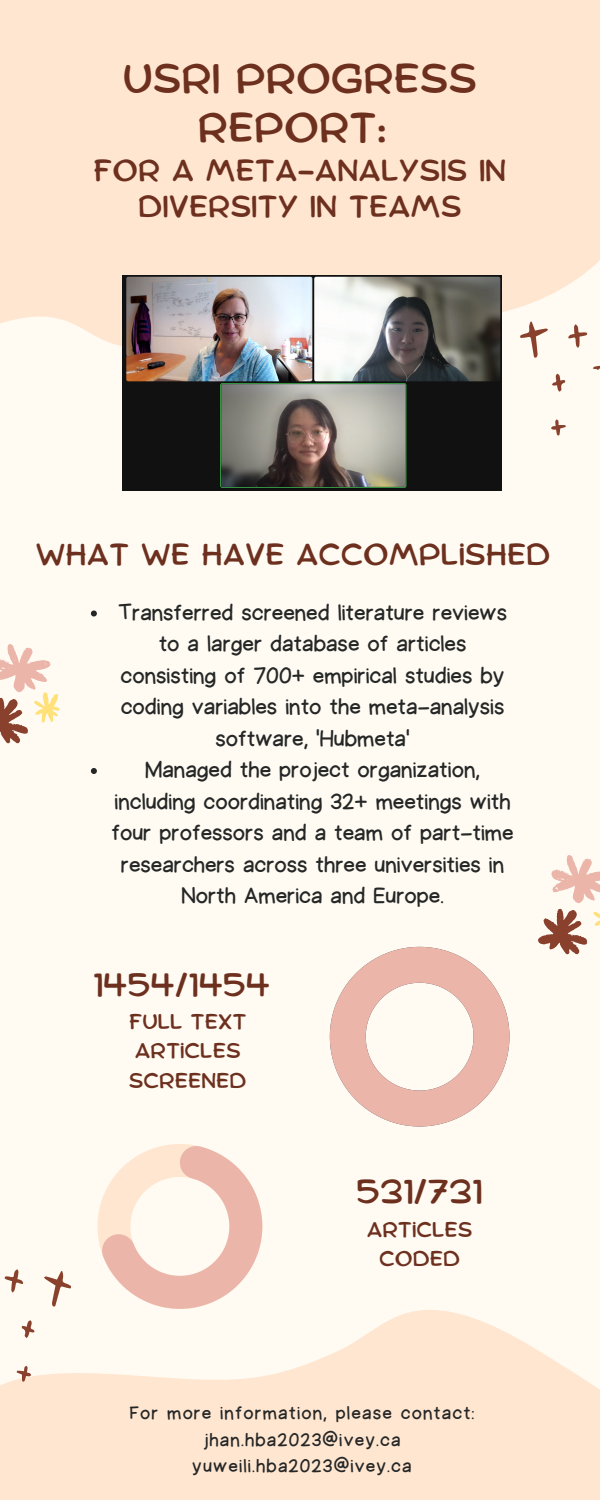
<style>
.page{position:relative;width:600px;height:1500px;background:#fffbf2}
.page>*{position:absolute;margin:0;border:0;box-sizing:border-box;transform-origin:0 0}
.t1{font:41px/48.8px "Comica";color:#6d301f;text-align:center}
.t2{font:33px "Comica";color:#6d301f}
.t3{font:32px "Comica";color:#6d301f}
.t4{font:30px/36px "Comica";color:#6d301f;text-align:center}
.t5{font:23px/31.5px "Halley";color:#252727;text-align:center}
.t6{font:21px/29.2px "Comica";color:#6d301f}
.t7{font:19px/26.2px "Halley";letter-spacing:.06em;color:#252727;text-align:center}
</style>
<div class="page">
<div style="left:0;top:0;width:600px;height:346px;background:#ffe6d0"></div>
<svg style="left:520px;top:316px;width:80px;height:120px"></svg>
<svg style="left:0;top:1220px;width:600px;height:280px;fill:#ffe6d0"></svg>
<svg style="left:0;top:1251px;width:74px;height:148px"></svg>
<svg style="left:0;top:644px;width:60px;height:100px"></svg>
<svg style="left:538px;top:855px;width:62px;height:100px"></svg>
<img style="left:122px;top:276px;width:380px;height:214px">
<svg style="left:91px;top:610px;width:6px;height:6px"></svg>
<svg style="left:91px;top:768px;width:6px;height:6px"></svg>
<svg style="left:330px;top:947px;width:179px;height:179px"></svg>
<svg style="left:97px;top:1144px;width:165px;height:165px"></svg>
<h1 class="t1" style="left:123px;top:57px;width:356px">USRI PROGRESS<br>REPORT:</h1>
<h3 class="t4" style="left:94px;top:154px;width:414px">FOR A META-ANALYSIS IN<br>DIVERSITY IN TEAMS</h3>
<h3 class="t4" style="left:35px;top:538px;width:517px">WHAT WE HAVE ACCOMPLISHED</h3>
<p class="t5" style="left:111px;top:597px;width:404px">Transferred screened literature reviews to a larger database of articles consisting of 700+ empirical studies by coding variables into the meta-analysis software, 'Hubmeta'<br>Managed the project organization, including coordinating 32+ meetings with four professors and a team of part-time researchers across three universities in North America and Europe.</p>
<h3 class="t3" style="left:93px;top:971px;width:179px">1454/1454</h3>
<p class="t6" style="left:129px;top:1008px;width:119px">FULL TEXT<br>ARTICLES<br>SCREENED</p>
<h2 class="t2" style="left:357px;top:1177px;width:128px">531/731</h2>
<p class="t6" style="left:367px;top:1216px;width:107px;text-align:center">ARTICLES<br>CODED</p>
<p class="t7" style="left:129px;top:1401px;width:347px">For more information, please contact: jhan.hba2023@ivey.ca yuweili.hba2023@ivey.ca</p>
</div>
